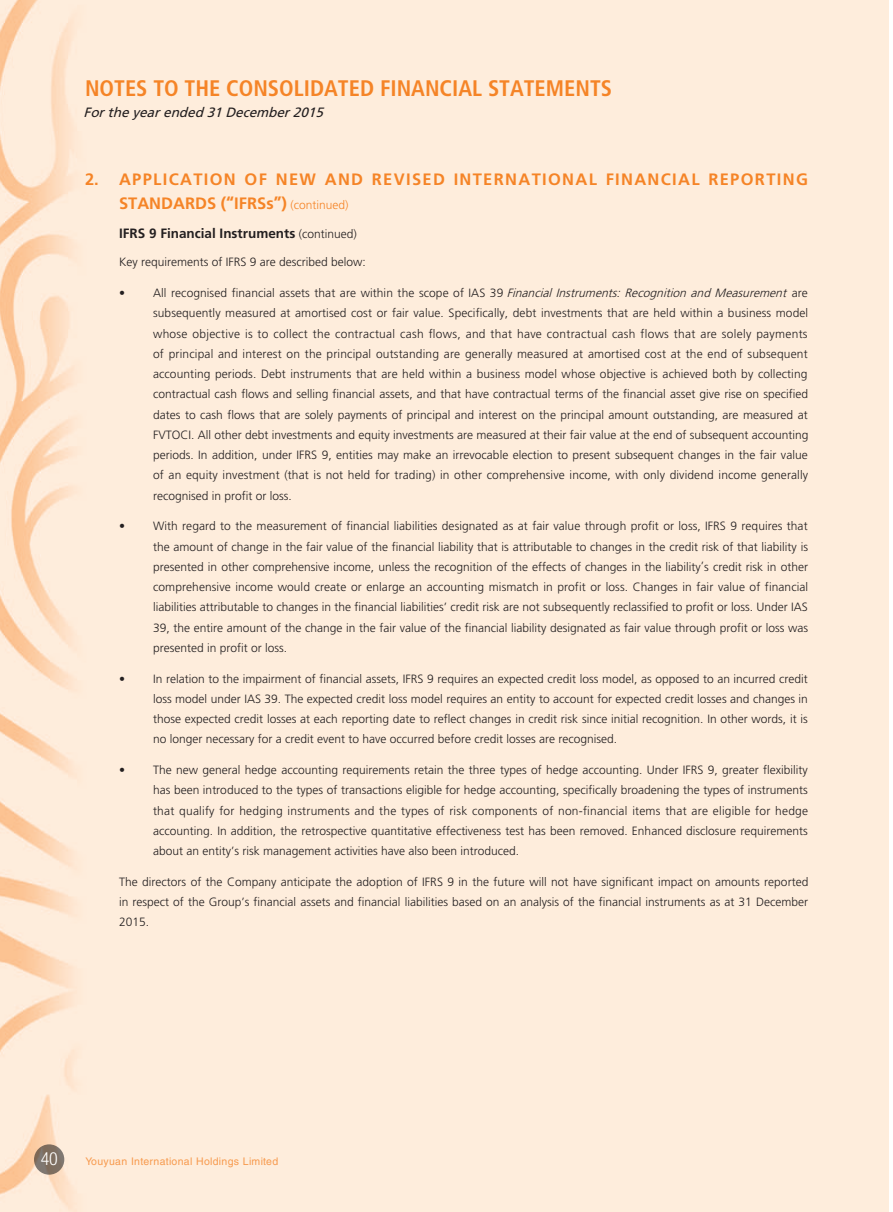
<style>
.page{position:relative;width:893px;height:1212px;background:#fff}
.page>*{position:absolute;margin:0;border:0;box-sizing:border-box;transform-origin:0 0}
.t1{font:700 condensed 22.5px "Frutiger LT Std";color:#f58427}
.t2{font:300 condensed 18px "Helvetica Neue LT Std";color:#fff}
._3__標題{font:700 16.5px/24px "Frutiger LT Std";letter-spacing:.08em;color:#f58427}
._4__副標題{font:700 13.5px "Frutiger LT Std";color:#231f20}
.t3{font:italic 13.5px "Frutiger LT Std";color:#231f20}
._1__內文{font:300 12px/20.2px "Frutiger LT Std";color:#231f20;text-align:justify}
.t4{font:10.5px "Helvetica LT Std";letter-spacing:.03em;color:#f79a4e}
.s1{font-weight:300;font-size:12px}
.s2{font-style:italic}
</style>
<div class="page">
<div style="left:0;top:0;width:889px;height:1212px;background:#feeddc"></div>
<svg style="left:34px;top:1144px;width:30px;height:30px"></svg>
<h1 class="t1" style="left:85px;top:75px;width:529px">NOTES TO THE CONSOLIDATED FINANCIAL STATEMENTS</h1>
<p class="t3" style="left:84px;top:105px;width:245px">For the year ended 31 December 2015</p>
<p class="_3__標題" style="left:119px;top:167px;width:690px;text-indent:-34px">2. APPLICATION OF NEW AND REVISED INTERNATIONAL FINANCIAL REPORTING<br>STANDARDS (“IFRSs”) <span class="s1">(continued)</span></p>
<p class="_4__副標題" style="left:119px;top:225px;width:239px">IFRS 9 Financial Instruments <span class="s1">(continued)</span></p>
<p class="_1__內文" style="left:119px;top:252px;width:248px">Key requirements of IFRS 9 are described below:</p>
<p class="_1__內文" style="left:153px;top:283px;width:657px;text-indent:-34px">• All recognised financial assets that are within the scope of IAS 39 <span class="s2">FinancialInstruments:RecognitionandMeasurement</span> are subsequently measured at amortised cost or fair value. Specifically, debt investments that are held within a business model whose objective is to collect the contractual cash flows, and that have contractual cash flows that are solely payments of principal and interest on the principal outstanding are generally measured at amortised cost at the end of subsequent accounting periods. Debt instruments that are held within a business model whose objective is achieved both by collecting contractual cash flows and selling financial assets, and that have contractual terms of the financial asset give rise on specified dates to cash flows that are solely payments of principal and interest on the principal amount outstanding, are measured at FVTOCI. All other debt investments and equity investments are measured at their fair value at the end of subsequent accounting periods. In addition, under IFRS 9, entities may make an irrevocable election to present subsequent changes in the fair value of an equity investment (that is not held for trading) in other comprehensive income, with only dividend income generally recognised in profit or loss.</p>
<p class="_1__內文" style="left:153px;top:516px;width:657px;text-indent:-34px">• With regard to the measurement of financial liabilities designated as at fair value through profit or loss, IFRS 9 requires that the amount of change in the fair value of the financial liability that is attributable to changes in the credit risk of that liability is presented in other comprehensive income, unless the recognition of the effects of changes in the liability’s credit risk in other comprehensive income would create or enlarge an accounting mismatch in profit or loss. Changes in fair value of financial liabilities attributable to changes in the financial liabilities’ credit risk are not subsequently reclassified to profit or loss. Under IAS 39, the entire amount of the change in the fair value of the financial liability designated as fair value through profit or loss was presented in profit or loss.</p>
<p class="_1__內文" style="left:153px;top:668px;width:656px;text-indent:-34px">• In relation to the impairment of financial assets, IFRS 9 requires an expected credit loss model, as opposed to an incurred credit loss model under IAS 39. The expected credit loss model requires an entity to account for expected credit losses and changes in those expected credit losses at each reporting date to reflect changes in credit risk since initial recognition. In other words, it is no longer necessary for a credit event to have occurred before credit losses are recognised.</p>
<p class="_1__內文" style="left:153px;top:760px;width:656px;text-indent:-34px">• The new general hedge accounting requirements retain the three types of hedge accounting. Under IFRS 9, greater flexibility has been introduced to the types of transactions eligible for hedge accounting, specifically broadening the types of instruments that qualify for hedging instruments and the types of risk components of non-financial items that are eligible for hedge accounting. In addition, the retrospective quantitative effectiveness test has been removed. Enhanced disclosure requirements about an entity’s risk management activities have also been introduced.</p>
<p class="_1__內文" style="left:119px;top:872px;width:691px">The directors of the Company anticipate the adoption of IFRS 9 in the future will not have significant impact on amounts reported in respect of the Group’s financial assets and financial liabilities based on an analysis of the financial instruments as at 31 December 2015.</p>
<h2 class="t2" style="left:41px;top:1148px;width:19px">40</h2>
<p class="t4" style="left:85px;top:1155px;width:194px">Youyuan International Holdings Limited</p>
</div>
